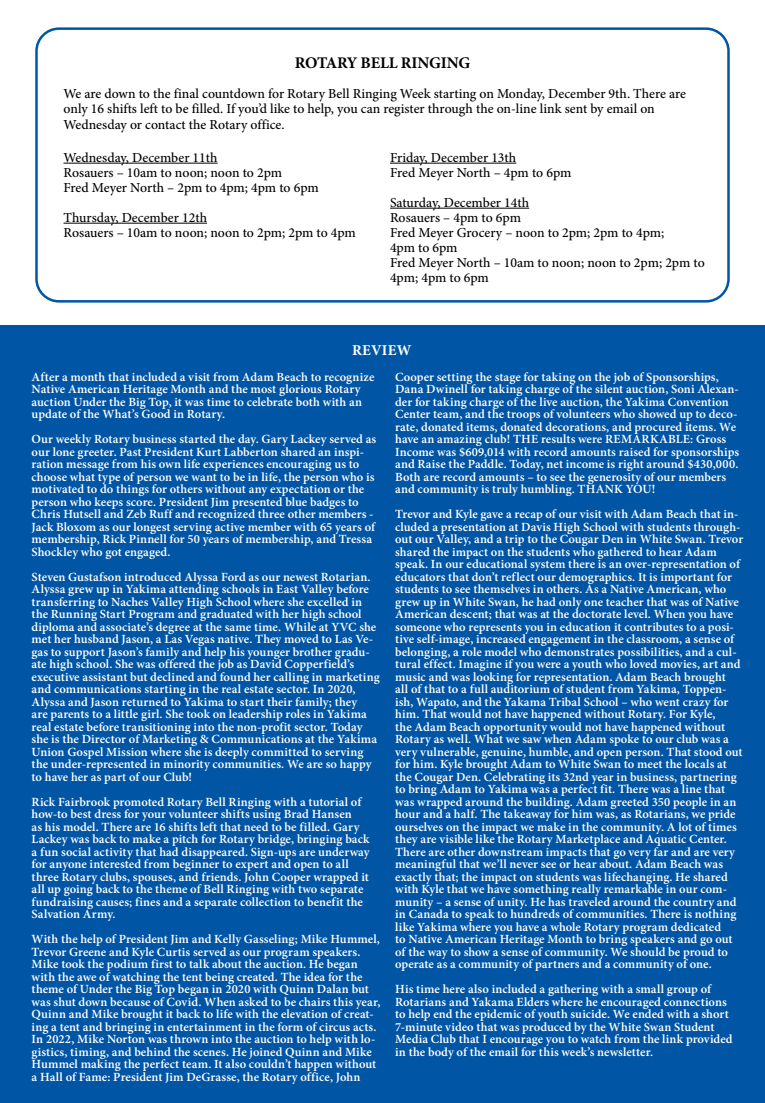
<style>
.page{position:relative;width:765px;height:1103px;background:#fff}
.page>*{position:absolute;margin:0;border:0;box-sizing:border-box;transform-origin:0 0}
.t1{font:700 16.25px "Minion Pro";letter-spacing:-.01em;color:#000101}
.t2{font:700 15px "Minion Pro";letter-spacing:.01em;color:#fff}
.t3{font:500 13.75px/15px "Minion Pro";color:#000101}
.t4{font:600 12.5px/12.5px "Minion Pro";letter-spacing:.005em;color:#fff}
</style>
<div class="page">
<div style="left:0;top:326px;width:765px;height:776px;background:#0155a5"></div>
<div style="left:35px;top:27px;width:695px;height:275px;border:2px solid #0155a5;border-radius:22px"></div>
<hr style="left:64px;top:163px;width:154px;height:1px;background:#000101">
<hr style="left:64px;top:223px;width:143px;height:1px;background:#000101">
<hr style="left:390px;top:163px;width:126px;height:1px;background:#000101">
<hr style="left:390px;top:208px;width:139px;height:1px;background:#000101">
<h1 class="t1" style="left:295px;top:51px;width:177px">ROTARY BELL RINGING</h1>
<p class="t3" style="left:64px;top:87px;width:624px">We are down to the final countdown for Rotary Bell Ringing Week starting on Monday, December 9th. There are only 16 shifts left to be filled. If you’d like to help, you can register through the on-line link sent by email on<br>Wednesday or contact the Rotary office.</p>
<p class="t3" style="left:64px;top:150px;width:257px">Wednesday, December 11th<br>Rosauers – 10am to noon; noon to 2pm<br>Fred Meyer North – 2pm to 4pm; 4pm to 6pm</p>
<p class="t3" style="left:64px;top:210px;width:294px">Thursday, December 12th<br>Rosauers – 10am to noon; noon to 2pm; 2pm to 4pm</p>
<p class="t3" style="left:390px;top:150px;width:183px">Friday, December 13th<br>Fred Meyer North – 4pm to 6pm</p>
<p class="t3" style="left:390px;top:195px;width:316px">Saturday, December 14th<br>Rosauers – 4pm to 6pm<br>Fred Meyer Grocery – noon to 2pm; 2pm to 4pm;<br>4pm to 6pm<br>Fred Meyer North – 10am to noon; noon to 2pm; 2pm to<br>4pm; 4pm to 6pm</p>
<p class="t2" style="left:352px;top:340px;width:61px">REVIEW</p>
<p class="t4" style="left:32px;top:370px;width:345px">After a month that included a visit from Adam Beach to recognize Native American Heritage Month and the most glorious Rotary auction Under the Big Top, it was time to celebrate both with an update of the What’s Good in Rotary.</p>
<p class="t4" style="left:32px;top:433px;width:346px">Our weekly Rotary business started the day. Gary Lackey served as our lone greeter. Past President Kurt Labberton shared an inspi&shy;ration message from his own life experiences encouraging us to choose what type of person we want to be in life, the person who is motivated to do things for others without any expectation or the person who keeps score. President Jim presented blue badges to Chris Hutsell and Zeb Ruff and recognized three other members - Jack Bloxom as our longest serving active member with 65 years of membership, Rick Pinnell for 50 years of membership, and Tressa Shockley who got engaged.</p>
<p class="t4" style="left:32px;top:570px;width:350px">Steven Gustafson introduced Alyssa Ford as our newest Rotarian.<br>Alyssa grew up in Yakima attending schools in East Valley before transferring to Naches Valley High School where she excelled in the Running Start Program and graduated with her high school diploma and associate’s degree at the same time. While at YVC she met her husband Jason, a Las Vegas native. They moved to Las Ve&shy;gas to support Jason’s family and help his younger brother gradu&shy;ate high school. She was offered the job as David Copperfield’s executive assistant but declined and found her calling in marketing and communications starting in the real estate sector. In 2020, Alyssa and Jason returned to Yakima to start their family; they<br>are parents to a little girl. She took on leadership roles in Yakima real estate before transitioning into the non-profit sector. Today she is the Director of Marketing &amp; Communications at the Yakima Union Gospel Mission where she is deeply committed to serving the under-represented in minority communities. We are so happy to have her as part of our Club!</p>
<p class="t4" style="left:32px;top:795px;width:340px">Rick Fairbrook promoted Rotary Bell Ringing with a tutorial of how-to best dress for your volunteer shifts using Brad Hansen<br>as his model. There are 16 shifts left that need to be filled. Gary Lackey was back to make a pitch for Rotary bridge, bringing back a fun social activity that had disappeared. Sign-ups are underway for anyone interested from beginner to expert and open to all three Rotary clubs, spouses, and friends. John Cooper wrapped it all up going back to the theme of Bell Ringing with two separate fundraising causes; fines and a separate collection to benefit the Salvation Army.</p>
<p class="t4" style="left:32px;top:933px;width:350px">With the help of President Jim and Kelly Gasseling; Mike Hummel, Trevor Greene and Kyle Curtis served as our program speakers.<br>Mike took the podium first to talk about the auction. He began with the awe of watching the tent being created. The idea for the theme of Under the Big Top began in 2020 with Quinn Dalan but was shut down because of Covid. When asked to be chairs this year, Quinn and Mike brought it back to life with the elevation of creat&shy;ing a tent and bringing in entertainment in the form of circus acts.<br>In 2022, Mike Norton was thrown into the auction to help with lo&shy;gistics, timing, and behind the scenes. He joined Quinn and Mike Hummel making the perfect team. It also couldn’t happen without a Hall of Fame: President Jim DeGrasse, the Rotary office, John</p>
<p class="t4" style="left:395px;top:370px;width:346px">Cooper setting the stage for taking on the job of Sponsorships, Dana Dwinell for taking charge of the silent auction, Soni Alexan&shy;der for taking charge of the live auction, the Yakima Convention Center team, and the troops of volunteers who showed up to deco&shy;rate, donated items, donated decorations, and procured items. We have an amazing club! THE results were REMARKABLE: Gross Income was $609,014 with record amounts raised for sponsorships and Raise the Paddle. Today, net income is right around $430,000.<br>Both are record amounts – to see the generosity of our members and community is truly humbling. THANK YOU!</p>
<p class="t4" style="left:395px;top:508px;width:350px">Trevor and Kyle gave a recap of our visit with Adam Beach that in&shy;cluded a presentation at Davis High School with students through&shy;out our Valley, and a trip to the Cougar Den in White Swan. Trevor shared the impact on the students who gathered to hear Adam speak. In our educational system there is an over-representation of educators that don’t reflect our demographics. It is important for students to see themselves in others. As a Native American, who grew up in White Swan, he had only one teacher that was of Native American descent; that was at the doctorate level. When you have someone who represents you in education it contributes to a posi&shy;tive self-image, increased engagement in the classroom, a sense of belonging, a role model who demonstrates possibilities, and a cul&shy;tural effect. Imagine if you were a youth who loved movies, art and music and was looking for representation. Adam Beach brought<br>all of that to a full auditorium of student from Yakima, Toppen&shy;ish, Wapato, and the Yakama Tribal School – who went crazy for him. That would not have happened without Rotary. For Kyle,<br>the Adam Beach opportunity would not have happened without Rotary as well. What we saw when Adam spoke to our club was a very vulnerable, genuine, humble, and open person. That stood out for him. Kyle brought Adam to White Swan to meet the locals at the Cougar Den. Celebrating its 32nd year in business, partnering to bring Adam to Yakima was a perfect fit. There was a line that was wrapped around the building. Adam greeted 350 people in an hour and a half. The takeaway for him was, as Rotarians, we pride ourselves on the impact we make in the community. A lot of times they are visible like the Rotary Marketplace and Aquatic Center.<br>There are other downstream impacts that go very far and are very meaningful that we’ll never see or hear about. Adam Beach was exactly that; the impact on students was lifechanging. He shared with Kyle that we have something really remarkable in our com&shy;munity – a sense of unity. He has traveled around the country and in Canada to speak to hundreds of communities. There is nothing like Yakima where you have a whole Rotary program dedicated<br>to Native American Heritage Month to bring speakers and go out of the way to show a sense of community. We should be proud to operate as a community of partners and a community of one.</p>
<p class="t4" style="left:395px;top:983px;width:339px">His time here also included a gathering with a small group of Rotarians and Yakama Elders where he encouraged connections to help end the epidemic of youth suicide. We ended with a short 7-minute video that was produced by the White Swan Student Media Club that I encourage you to watch from the link provided in the body of the email for this week’s newsletter.</p>
</div>
